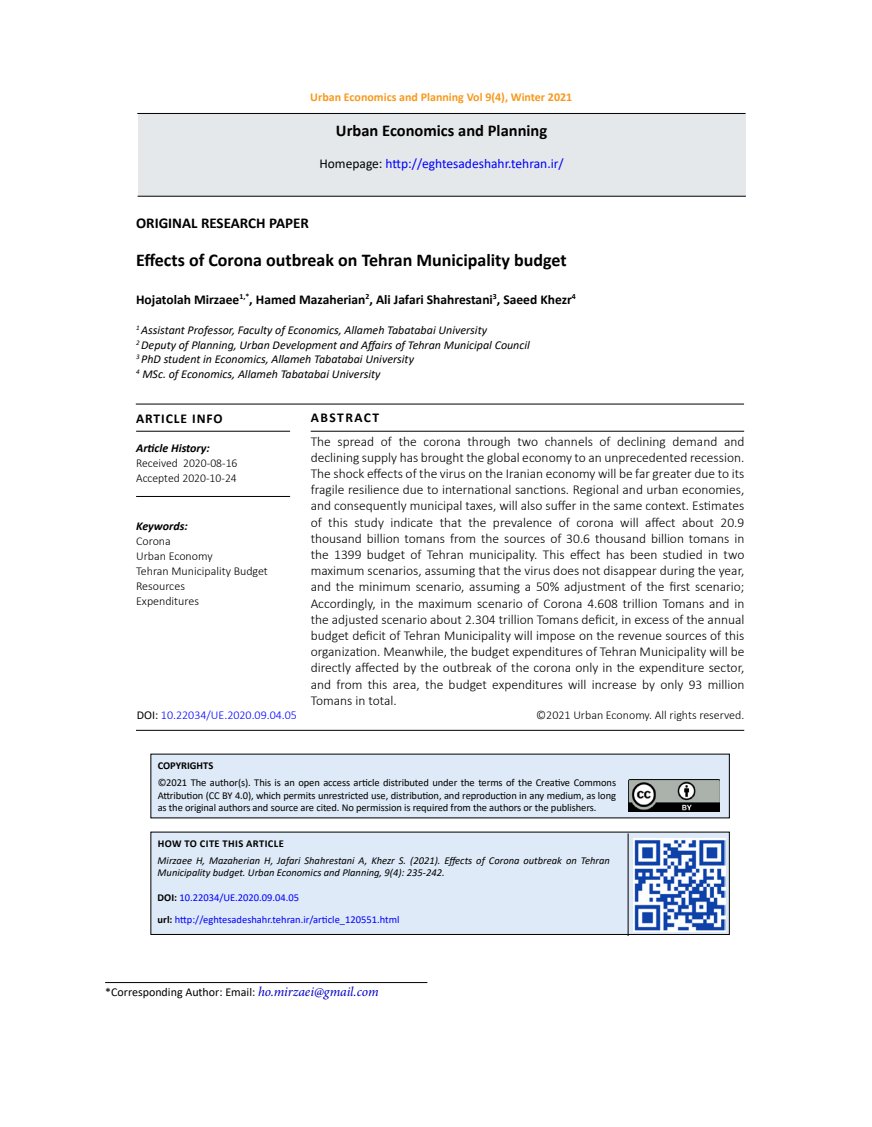
<style>
.page{position:relative;width:872px;height:1127px;background:#fff}
.page>*{position:absolute;margin:0;border:0;box-sizing:border-box;transform-origin:0 0}
.t1{font:700 18px "Calibri";color:#000}
.t2{font:700 16.5px "Calibri";color:#000}
.t3{font:700 15px "Calibri";color:#000}
.t4{font:300 13.5px/16.2px "Calibri";color:#000;text-align:justify}
.t5{font:700 13.5px "Calibri";color:#000}
.t6{font:13.5px "Calibri";color:#00f}
.t7{font:700 13.5px "Calibri";letter-spacing:.07em;color:#000}
.t8{font:700 13.5px "Calibri";letter-spacing:.11em;color:#000}
.t9{font:italic 12px/14.4px "Calibri";color:#000}
.t10{font:300 12px/15px "Calibri";color:#000}
.t11{font:12px "Calibri";color:#000}
.t12{font:700 12px "Calibri";color:#f8991d}
.t13{font:300 12px "Calibri";color:#00f}
.t14{font:italic 700 12px "Calibri";color:#000}
.t15{font:10.5px/12.6px "Calibri";letter-spacing:-.01em;color:#000;text-align:justify}
.t16{font:italic 10.5px/12.6px "Calibri";color:#000}
.t17{font:10.5px/21.6px "Calibri";color:#00f}
.t18{font:700 10.5px "Calibri";letter-spacing:.035em;color:#000}
.t19{font:700 10.5px "Calibri";color:#000}
.s1{color:#000}
.s2{font-weight:400;color:#000}
.s3{font-weight:700;color:#000}
.s4{font-family:"Minion Pro";font-style:italic;font-size:13.5px;color:#0000c6}
</style>
<div class="page">
<hr style="left:137px;top:113px;width:608px;height:1px;background:#000">
<div style="left:138px;top:115px;width:607px;height:81px;background:#e4e8ea"></div>
<hr style="left:138px;top:196px;width:608px;height:1px;background:#000">
<hr style="left:136px;top:431px;width:154px;height:1px;background:#000">
<hr style="left:311px;top:431px;width:433px;height:1px;background:#000">
<hr style="left:136px;top:496px;width:154px;height:1px;background:#000">
<hr style="left:136px;top:404px;width:608px;height:1px;background:#000">
<hr style="left:136px;top:730px;width:608px;height:1px;background:#000">
<hr style="left:105px;top:982px;width:322px;height:1px;background:#000">
<div style="left:151px;top:832px;width:578px;height:102px;background:#deeaf7"></div>
<div style="left:150px;top:832px;width:579px;height:103px;border:1px solid #000"></div>
<hr style="left:627px;top:833px;width:1px;height:103px;background:#000">
<div style="left:151px;top:754px;width:578px;height:64px;background:#deeaf7"></div>
<img style="left:628px;top:780px;width:91px;height:32px">
<img style="left:633px;top:838px;width:92px;height:93px">
<p class="t12" style="left:310px;top:88px;width:263px">Urban Economics and Planning Vol 9(4), Winter 2021</p>
<p class="t2" style="left:336px;top:118px;width:213px">Urban Economics and Planning</p>
<p class="t6" style="left:319px;top:154px;width:246px"><span class="s1">Homepage:</span> http://eghtesadeshahr.tehran.ir/</p>
<p class="t3" style="left:136px;top:212px;width:174px">ORIGINAL RESEARCH PAPER</p>
<h1 class="t1" style="left:136px;top:247px;width:432px">Effects of Corona outbreak on Tehran Municipality budget</h1>
<p class="t5" style="left:136px;top:290px;width:441px">Hojatolah Mirzaee<sup>1,*</sup>, Hamed Mazaherian<sup>2</sup>, Ali Jafari Shahrestani<sup>3</sup>, Saeed Khezr<sup>4</sup></p>
<p class="t9" style="left:136px;top:323px;width:395px"><sup>1</sup> Assistant Professor, Faculty of Economics, Allameh Tabatabai University<br><sup>2</sup> Deputy of Planning, Urban Development and Affairs of Tehran Municipal Council <sup>3</sup> PhD student in Economics, Allameh Tabatabai University<br><sup>4</sup> MSc. of Economics, Allameh Tabatabai University</p>
<p class="t7" style="left:136px;top:409px;width:88px">ARTICLE INFO</p>
<p class="t14" style="left:136px;top:440px;width:75px">Article History:</p>
<p class="t10" style="left:136px;top:456px;width:103px">Received 2020-08-16<br>Accepted 2020-10-24</p>
<p class="t14" style="left:136px;top:517px;width:53px">Keywords:</p>
<p class="t10" style="left:136px;top:533px;width:133px">Corona<br>Urban Economy<br>Tehran Municipality Budget<br>Resources<br>Expenditures</p>
<p class="t13" style="left:137px;top:708px;width:162px"><span class="s2">DOI:</span> 10.22034/UE.2020.09.04.05</p>
<p class="t8" style="left:311px;top:408px;width:70px">ABSTRACT</p>
<p class="t4" style="left:311px;top:433px;width:435px">The spread of the corona through two channels of declining demand and declining supply has brought the global economy to an unprecedented recession.<br>The shock effects of the virus on the Iranian economy will be far greater due to its fragile resilience due to international sanctions. Regional and urban economies, and consequently municipal taxes, will also suffer in the same context. Estimates of this study indicate that the prevalence of corona will affect about 20.9 thousand billion tomans from the sources of 30.6 thousand billion tomans in the 1399 budget of Tehran municipality. This effect has been studied in two maximum scenarios, assuming that the virus does not disappear during the year, and the minimum scenario, assuming a 50% adjustment of the first scenario; Accordingly, in the maximum scenario of Corona 4.608 trillion Tomans and in the adjusted scenario about 2.304 trillion Tomans deficit, in excess of the annual budget deficit of Tehran Municipality will impose on the revenue sources of this organization. Meanwhile, the budget expenditures of Tehran Municipality will be directly affected by the outbreak of the corona only in the expenditure sector, and from this area, the budget expenditures will increase by only 93 million Tomans in total.</p>
<p class="t10" style="left:536px;top:708px;width:210px">©2021 Urban Economy. All rights reserved.</p>
<p class="t19" style="left:158px;top:758px;width:57px">COPYRIGHTS</p>
<p class="t15" style="left:158px;top:776px;width:460px">©2021 The author(s). This is an open access article distributed under the terms of the Creative Commons Attribution (CC BY 4.0), which permits unrestricted use, distribution, and reproduction in any medium, as long as the original authors and source are cited. No permission is required from the authors or the publishers.</p>
<p class="t18" style="left:158px;top:836px;width:127px">HOW TO CITE THIS ARTICLE</p>
<p class="t16" style="left:158px;top:853px;width:453px">Mirzaee H, Mazaherian H, Jafari Shahrestani A, Khezr S. (2021). Effects of Corona outbreak on Tehran<br>Municipality budget. Urban Economics and Planning, 9(4): 235-242.</p>
<p class="t17" style="left:158px;top:887px;width:243px"><span class="s3">DOI:</span> 10.22034/UE.2020.09.04.05<br><span class="s3">url:</span> http://eghtesadeshahr.tehran.ir/article_120551.html</p>
<p class="t11" style="left:105px;top:984px;width:275px">*Corresponding Author: Email: <span class="s4">ho.mirzaei@gmail.com</span></p>
</div>
